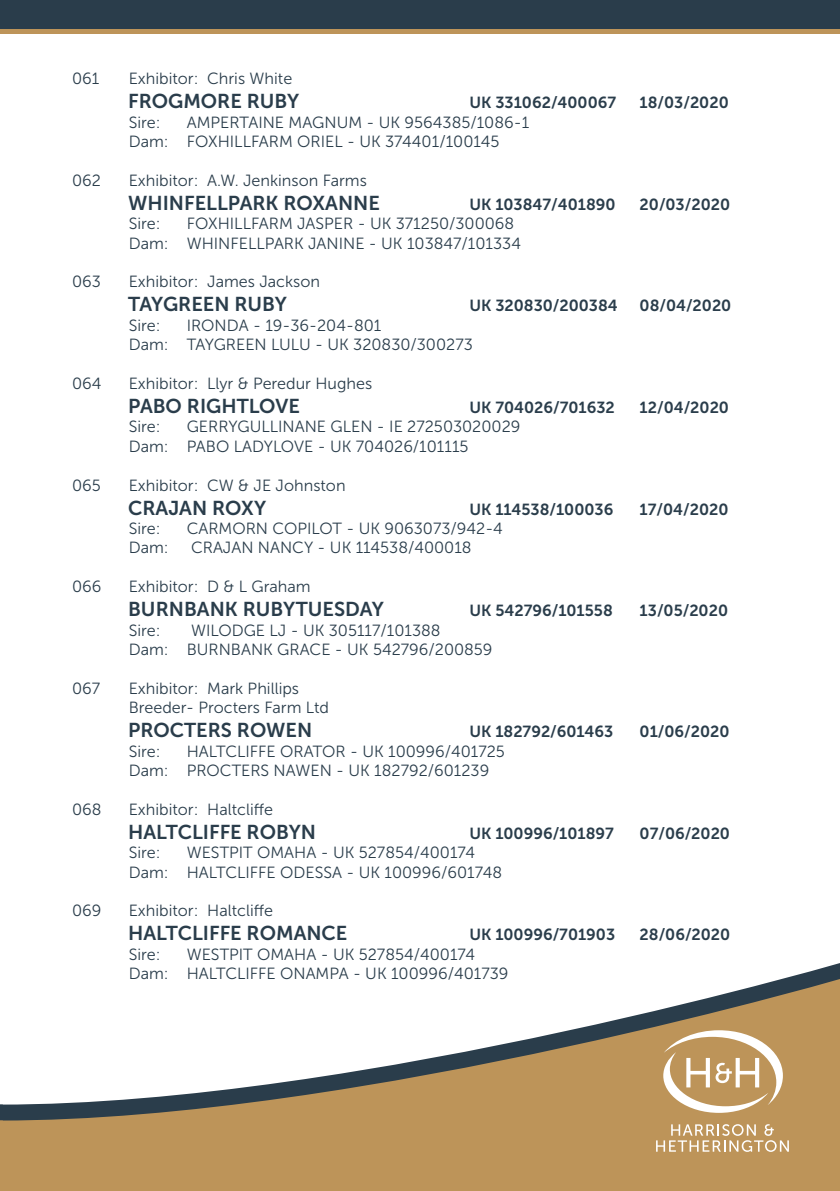
<style>
.page{position:relative;width:840px;height:1191px;background:#fff}
.page>*{position:absolute;margin:0;border:0;box-sizing:border-box;transform-origin:0 0}
.t1{font:20px "Museo Sans 700";color:#2a3d4b}
.t2{font:16.2px/19.4px "Museo Sans 300";color:#2a3d4b}
.t3{font:16px "Museo Sans 700";color:#2a3d4b}
</style>
<div class="page">
<svg style="left:0;top:28px;width:839px;height:6px;fill:#bd9459"></svg>
<svg style="left:3px;top:974px;width:836px;height:217px;fill:#bd9459"></svg>
<svg style="left:0;top:1104px;width:3px;height:87px"></svg>
<div style="left:0;top:0;width:839px;height:28px;background:#2a3d4b"></div>
<svg style="left:663px;top:1030px;width:119px;height:82px"></svg>
<svg style="left:655px;top:1124px;width:133px;height:27px"></svg>
<p class="t2" style="left:72px;top:69px;width:29px">061</p>
<p class="t2" style="left:129px;top:69px;width:165px">Exhibitor: Chris White</p>
<p class="t1" style="left:128px;top:90px;width:173px">FROGMORE RUBY</p>
<p class="t3" style="left:469px;top:94px;width:148px">UK 331062/400067</p>
<p class="t3" style="left:639px;top:94px;width:91px">18/03/2020</p>
<p class="t2" style="left:129px;top:112px;width:33px">Sire:</p>
<p class="t2" style="left:129px;top:112px;width:402px;text-indent:58px">AMPERTAINE MAGNUM - UK 9564385/1086-1<br>Dam: FOXHILLFARM ORIEL - UK 374401/100145</p>
<p class="t2" style="left:72px;top:171px;width:30px">062</p>
<p class="t2" style="left:129px;top:171px;width:239px">Exhibitor: A.W. Jenkinson Farms</p>
<p class="t1" style="left:128px;top:192px;width:253px">WHINFELLPARK ROXANNE</p>
<p class="t3" style="left:469px;top:195px;width:148px">UK 103847/401890</p>
<p class="t3" style="left:639px;top:195px;width:92px">20/03/2020</p>
<p class="t2" style="left:129px;top:214px;width:33px">Sire:</p>
<p class="t2" style="left:129px;top:214px;width:393px;text-indent:58px">FOXHILLFARM JASPER - UK 371250/300068<br>Dam: WHINFELLPARK JANINE - UK 103847/101334</p>
<p class="t2" style="left:72px;top:272px;width:30px">063</p>
<p class="t2" style="left:129px;top:272px;width:193px">Exhibitor: James Jackson</p>
<p class="t1" style="left:128px;top:293px;width:160px">TAYGREEN RUBY</p>
<p class="t3" style="left:469px;top:297px;width:150px">UK 320830/200384</p>
<p class="t3" style="left:639px;top:297px;width:93px">08/04/2020</p>
<p class="t2" style="left:129px;top:315px;width:33px">Sire:</p>
<p class="t2" style="left:129px;top:315px;width:345px;text-indent:58px">IRONDA - 19-36-204-801<br>Dam: TAYGREEN LULU - UK 320830/300273</p>
<p class="t2" style="left:72px;top:374px;width:31px">064</p>
<p class="t2" style="left:129px;top:374px;width:245px">Exhibitor: Llyr &amp; Peredur Hughes</p>
<p class="t1" style="left:128px;top:395px;width:173px">PABO RIGHTLOVE</p>
<p class="t3" style="left:469px;top:398px;width:147px">UK 704026/701632</p>
<p class="t3" style="left:639px;top:398px;width:91px">12/04/2020</p>
<p class="t2" style="left:129px;top:417px;width:33px">Sire:</p>
<p class="t2" style="left:129px;top:417px;width:393px;text-indent:58px">GERRYGULLINANE GLEN - IE 272503020029<br>Dam: PABO LADYLOVE - UK 704026/101115</p>
<p class="t2" style="left:72px;top:475px;width:30px">065</p>
<p class="t2" style="left:129px;top:475px;width:218px">Exhibitor: CW &amp; JE Johnston</p>
<p class="t1" style="left:128px;top:496px;width:139px">CRAJAN ROXY</p>
<p class="t3" style="left:469px;top:500px;width:145px">UK 114538/100036</p>
<p class="t3" style="left:639px;top:500px;width:90px">17/04/2020</p>
<p class="t2" style="left:129px;top:519px;width:33px">Sire:</p>
<p class="t2" style="left:187px;top:519px;width:317px">CARMORN COPILOT - UK 9063073/942-4</p>
<p class="t2" style="left:129px;top:538px;width:41px">Dam:</p>
<p class="t2" style="left:191px;top:538px;width:282px">CRAJAN NANCY - UK 114538/400018</p>
<p class="t2" style="left:72px;top:577px;width:31px">066</p>
<p class="t2" style="left:129px;top:577px;width:183px">Exhibitor: D &amp; L Graham</p>
<p class="t1" style="left:128px;top:598px;width:257px">BURNBANK RUBYTUESDAY</p>
<p class="t3" style="left:469px;top:602px;width:145px">UK 542796/101558</p>
<p class="t3" style="left:639px;top:602px;width:90px">13/05/2020</p>
<p class="t2" style="left:129px;top:620px;width:33px">Sire:</p>
<p class="t2" style="left:129px;top:620px;width:365px;text-indent:62px">WILODGE LJ - UK 305117/101388<br>Dam: BURNBANK GRACE - UK 542796/200859</p>
<p class="t2" style="left:72px;top:678px;width:30px">067</p>
<p class="t2" style="left:129px;top:678px;width:202px">Exhibitor: Mark Phillips<br>Breeder- Procters Farm Ltd</p>
<p class="t1" style="left:128px;top:719px;width:186px">PROCTERS ROWEN</p>
<p class="t3" style="left:469px;top:722px;width:145px">UK 182792/601463</p>
<p class="t3" style="left:639px;top:722px;width:91px">01/06/2020</p>
<p class="t2" style="left:129px;top:741px;width:33px">Sire:</p>
<p class="t2" style="left:129px;top:741px;width:377px;text-indent:58px">HALTCLIFFE ORATOR - UK 100996/401725<br>Dam: PROCTERS NAWEN - UK 182792/601239</p>
<p class="t2" style="left:72px;top:799px;width:31px">068</p>
<p class="t2" style="left:129px;top:799px;width:146px">Exhibitor: Haltcliffe</p>
<p class="t1" style="left:128px;top:820px;width:189px">HALTCLIFFE ROBYN</p>
<p class="t3" style="left:469px;top:824px;width:146px">UK 100996/101897</p>
<p class="t3" style="left:639px;top:824px;width:92px">07/06/2020</p>
<p class="t2" style="left:129px;top:843px;width:33px">Sire:</p>
<p class="t2" style="left:129px;top:843px;width:375px;text-indent:58px">WESTPIT OMAHA - UK 527854/400174<br>Dam: HALTCLIFFE ODESSA - UK 100996/601748</p>
<p class="t2" style="left:72px;top:901px;width:31px">069</p>
<p class="t2" style="left:129px;top:901px;width:146px">Exhibitor: Haltcliffe</p>
<p class="t1" style="left:128px;top:922px;width:221px">HALTCLIFFE ROMANCE</p>
<p class="t3" style="left:469px;top:926px;width:147px">UK 100996/701903</p>
<p class="t3" style="left:639px;top:926px;width:92px">28/06/2020</p>
<p class="t2" style="left:129px;top:944px;width:33px">Sire:</p>
<p class="t2" style="left:129px;top:944px;width:381px;text-indent:58px">WESTPIT OMAHA - UK 527854/400174<br>Dam: HALTCLIFFE ONAMPA - UK 100996/401739</p>
</div>
